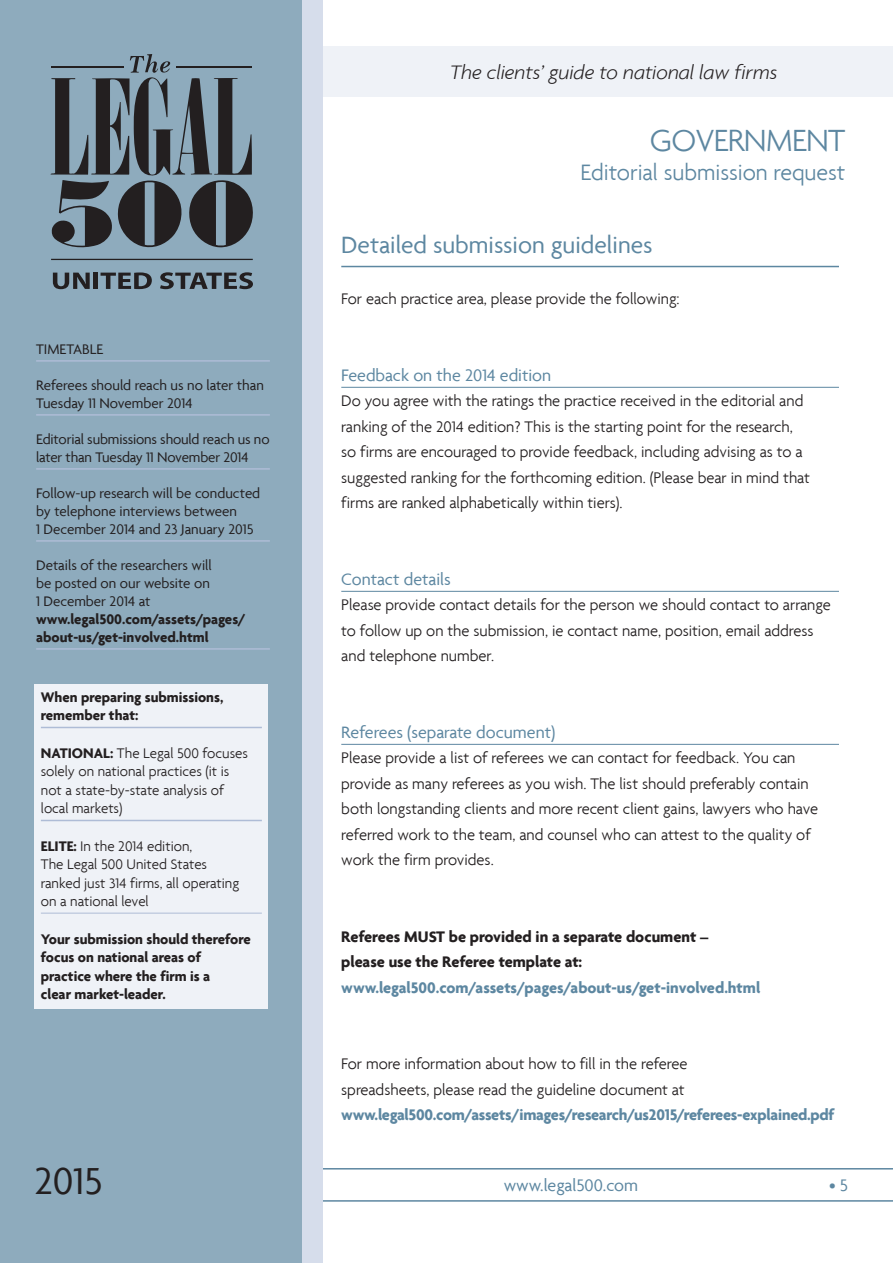
<style>
.page{position:relative;width:893px;height:1263px;background:#fff}
.page>*{position:absolute;margin:0;border:0;box-sizing:border-box;transform-origin:0 0}
.t1{font:40.5px "Agenda";color:#231f20}
.t2{font:300 33px "Agenda";letter-spacing:-.02em;color:#5d87a1}
.t3{font:25.5px "Agenda";color:#5d87a1}
.t4{font:300 24px "Agenda";color:#5d87a1}
.t5{font:italic 300 21px "Agenda";color:#231f20}
.t6{font:18px "Agenda";color:#5d87a1}
.t7{font:300 16.5px/25.5px "Agenda";color:#231f20}
.t8{font:700 16.5px "Agenda";letter-spacing:-.015em;color:#5d87a1}
.t9{font:700 16.5px/25.5px "Agenda";color:#231f20}
.t10{font:15px/18px "Agenda";color:#231f20}
.t11{font:300 15px/18.6px "Agenda";color:#231f20}
.t12{font:700 15px/18.6px "Agenda";color:#231f20}
.s1{font-weight:700}
</style>
<div class="page">
<svg style="left:323px;top:1168px;width:570px;height:34px"></svg>
<div style="left:303px;top:46px;width:590px;height:50px;background:#eff2f7"></div>
<div style="left:13px;top:0;width:310px;height:1263px;background:#d6ddeb"></div>
<div style="left:0;top:0;width:302px;height:1263px;background:#8eabbd"></div>
<svg style="left:51px;top:54px;width:202px;height:194px"></svg>
<hr style="left:51px;top:66px;width:72px;height:1px;background:#231f20">
<hr style="left:176px;top:66px;width:76px;height:1px;background:#231f20">
<hr style="left:51px;top:259px;width:202px;height:1px;background:#231f20">
<svg style="left:53px;top:273px;width:37px;height:16px"></svg>
<hr style="left:94px;top:273px;width:4px;height:16px;background:#231f20">
<svg style="left:101px;top:272px;width:51px;height:17px"></svg>
<svg style="left:160px;top:272px;width:93px;height:17px"></svg>
<div style="left:35px;top:685px;width:233px;height:324px;background:#eff2f7"></div>
<hr style="left:41px;top:727px;width:221px;height:1px;background:#aebcd6">
<hr style="left:41px;top:820px;width:221px;height:1px;background:#aebcd6">
<hr style="left:41px;top:913px;width:221px;height:1px;background:#aebcd6">
<hr style="left:36px;top:360px;width:234px;height:2px;background:#aebcd6">
<hr style="left:36px;top:414px;width:234px;height:2px;background:#aebcd6">
<hr style="left:36px;top:468px;width:234px;height:2px;background:#aebcd6">
<hr style="left:36px;top:540px;width:234px;height:2px;background:#aebcd6">
<hr style="left:36px;top:648px;width:234px;height:2px;background:#aebcd6">
<hr style="left:341px;top:266px;width:498px;height:1px;background:#5d87a1">
<hr style="left:341px;top:387px;width:498px;height:1px;background:#5d87a1">
<hr style="left:341px;top:591px;width:498px;height:1px;background:#5d87a1">
<hr style="left:341px;top:744px;width:498px;height:1px;background:#5d87a1">
<p class="t10" style="left:36px;top:340px;width:69px">Timetable</p>
<p class="t10" style="left:36px;top:376px;width:229px">Referees should reach us no later than<br>Tuesday 11 November 2014</p>
<p class="t10" style="left:36px;top:430px;width:235px">Editorial submissions should reach us no later than Tuesday 11 November 2014</p>
<p class="t10" style="left:36px;top:484px;width:226px">Follow-up research will be conducted by telephone interviews between<br>1 December 2014 and 23 January 2015</p>
<p class="t10" style="left:36px;top:556px;width:177px">Details of the researchers will be posted on our website on<br>1 December 2014 at</p>
<p class="t12" style="left:36px;top:610px;width:211px;line-height:18px">www.legal500.com/assets/pages/ about-us/get-involved.html</p>
<p class="t12" style="left:41px;top:687px;width:184px">When preparing submissions, remember that:</p>
<p class="t11" style="left:41px;top:743px;width:209px"><span class="s1">NATIONAL:</span> The Legal 500 focuses solely on national practices (it is not a state-by-state analysis of local markets)</p>
<p class="t11" style="left:41px;top:836px;width:200px"><span class="s1">ELITE:</span> In the 2014 edition,<br>The Legal 500 United States ranked just 314 firms, all operating on a national level</p>
<p class="t12" style="left:41px;top:929px;width:211px">Your submission should therefore focus on national areas of practice where the firm is a<br>clear market-leader.</p>
<h1 class="t1" style="left:35px;top:1157px;width:70px">2015</h1>
<p class="t5" style="left:450px;top:60px;width:329px">The clients’ guide to national law firms</p>
<h2 class="t2" style="left:650px;top:121px;width:197px">GOVERNMENT</h2>
<h3 class="t4" style="left:580px;top:158px;width:266px">Editorial submission request</h3>
<h3 class="t3" style="left:341px;top:230px;width:313px">Detailed submission guidelines</h3>
<p class="t7" style="left:341px;top:286px;width:340px">For each practice area, please provide the following:</p>
<p class="t6" style="left:341px;top:364px;width:211px">Feedback on the 2014 edition</p>
<p class="t7" style="left:341px;top:388px;width:470px">Do you agree with the ratings the practice received in the editorial and ranking of the 2014 edition? This is the starting point for the research, so firms are encouraged to provide feedback, including advising as to a suggested ranking for the forthcoming edition. (Please bear in mind that firms are ranked alphabetically within tiers).</p>
<p class="t6" style="left:341px;top:568px;width:111px">Contact details</p>
<p class="t7" style="left:341px;top:592px;width:491px">Please provide contact details for the person we should contact to arrange to follow up on the submission, ie contact name, position, email address and telephone number.</p>
<p class="t6" style="left:341px;top:721px;width:216px">Referees (separate document)</p>
<p class="t7" style="left:341px;top:745px;width:478px">Please provide a list of referees we can contact for feedback. You can provide as many referees as you wish. The list should preferably contain both longstanding clients and more recent client gains, lawyers who have referred work to the team, and counsel who can attest to the quality of work the firm provides.</p>
<p class="t9" style="left:341px;top:923px;width:368px">Referees MUST be provided in a separate document – please use the Referee template at:</p>
<p class="t8" style="left:341px;top:977px;width:421px">www.legal500.com/assets/pages/about-us/get-involved.html</p>
<p class="t7" style="left:341px;top:1051px;width:348px">For more information about how to fill in the referee spreadsheets, please read the guideline document at</p>
<p class="t8" style="left:341px;top:1105px;width:495px">www.legal500.com/assets/images/research/us2015/referees-explained.pdf</p>
<p class="t6" style="left:504px;top:1175px;width:136px">www.legal500.com</p>
<p class="t6" style="left:829px;top:1175px;width:20px">•5</p>
</div>
